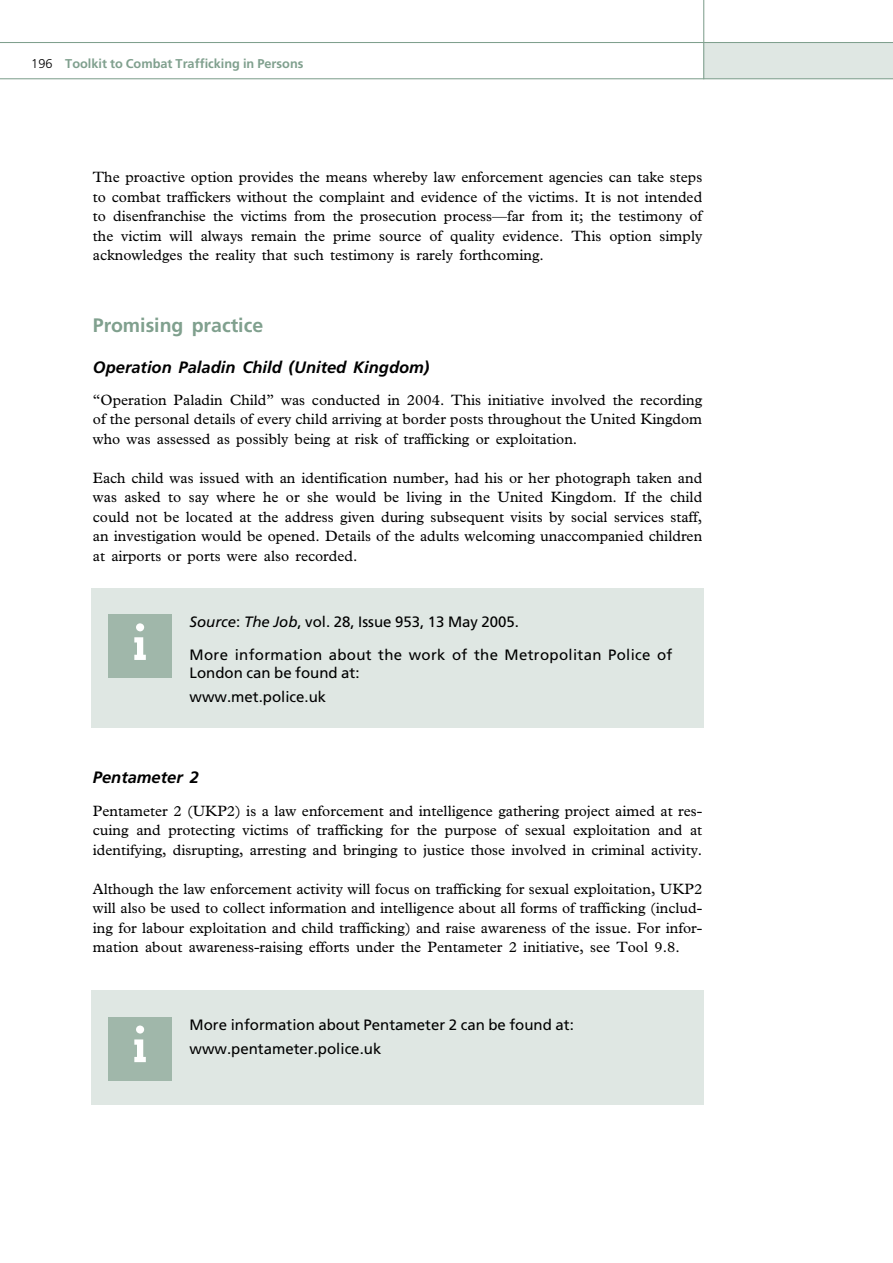
<style>
.page{position:relative;width:893px;height:1263px;background:#fff}
.page>*{position:absolute;margin:0;border:0;box-sizing:border-box;transform-origin:0 0}
.t1{font:700 54px "Beton EF";color:#fff}
.t2{font:700 19.5px "Frutiger";color:#80a08e}
.t3{font:italic 700 16.5px "Frutiger";color:#000}
.t4{font:15px/19.5px "Plantin";color:#000;text-align:justify}
.t5{font:15px/24px "Frutiger";color:#000}
.t6{font:15px/18px "Frutiger";letter-spacing:.02em;color:#000}
.t7{font:700 12.75px "Frutiger";color:#80a08e}
.s1{font-weight:300;color:#000}
.s2{font-style:italic}
</style>
<div class="page">
<div style="left:704px;top:43px;width:189px;height:36px;background:#dfe7e3"></div>
<hr style="left:0;top:42px;width:893px;height:1px;background:#80a08e">
<hr style="left:0;top:78px;width:893px;height:1px;background:#80a08e">
<hr style="left:703px;top:0;width:1px;height:79px;background:#80a08e">
<div style="left:91px;top:588px;width:613px;height:139px;background:#dfe7e3"></div>
<div style="left:108px;top:615px;width:64px;height:63px;background:#a0b7aa"></div>
<div style="left:91px;top:990px;width:613px;height:115px;background:#dfe7e3"></div>
<div style="left:108px;top:1017px;width:64px;height:63px;background:#a0b7aa"></div>
<p class="t7" style="left:31px;top:58px;width:274px"><span class="s1">196</span> Toolkit to Combat Trafficking in Persons</p>
<p class="t4" style="left:93px;top:169px;width:611px">The proactive option provides the means whereby law enforcement agencies can take steps to combat traffickers without the complaint and evidence of the victims. It is not intended to disenfranchise the victims from the prosecution process—far from it; the testimony of the victim will always remain the prime source of quality evidence. This option simply acknowledges the reality that such testimony is rarely forthcoming.</p>
<h2 class="t2" style="left:93px;top:317px;width:172px">Promising practice</h2>
<p class="t3" style="left:93px;top:360px;width:338px">Operation Paladin Child (United Kingdom)</p>
<p class="t4" style="left:93px;top:391px;width:611px">“Operation Paladin Child” was conducted in 2004. This initiative involved the recording of the personal details of every child arriving at border posts throughout the United Kingdom who was assessed as possibly being at risk of trafficking or exploitation.</p>
<p class="t4" style="left:93px;top:469px;width:611px">Each child was issued with an identification number, had his or her photograph taken and was asked to say where he or she would be living in the United Kingdom. If the child could not be located at the address given during subsequent visits by social services staff, an investigation would be opened. Details of the adults welcoming unaccompanied children at airports or ports were also recorded.</p>
<h1 class="t1" style="left:132px;top:624px;width:17px">i</h1>
<p class="t5" style="left:190px;top:611px;width:331px"><span class="s2">Source</span>: <span class="s2">The Job</span>, vol. 28, Issue 953, 13 May 2005.</p>
<p class="t6" style="left:190px;top:647px;width:484px">More information about the work of the Metropolitan Police of<br>London can be found at:</p>
<p class="t5" style="left:190px;top:686px;width:138px">www.met.police.uk</p>
<p class="t3" style="left:93px;top:771px;width:107px">Pentameter 2</p>
<p class="t4" style="left:93px;top:802px;width:611px">Pentameter 2 (UKP2) is a law enforcement and intelligence gathering project aimed at res&shy;cuing and protecting victims of trafficking for the purpose of sexual exploitation and at identifying, disrupting, arresting and bringing to justice those involved in criminal activity.</p>
<p class="t4" style="left:93px;top:880px;width:611px">Although the law enforcement activity will focus on trafficking for sexual exploitation, UKP2 will also be used to collect information and intelligence about all forms of trafficking (includ&shy;ing for labour exploitation and child trafficking) and raise awareness of the issue. For infor&shy;mation about awareness-raising efforts under the Pentameter 2 initiative, see Tool 9.8.</p>
<h1 class="t1" style="left:132px;top:1026px;width:17px">i</h1>
<p class="t5" style="left:190px;top:1013px;width:386px">More information about Pentameter 2 can be found at: www.pentameter.police.uk</p>
</div>
